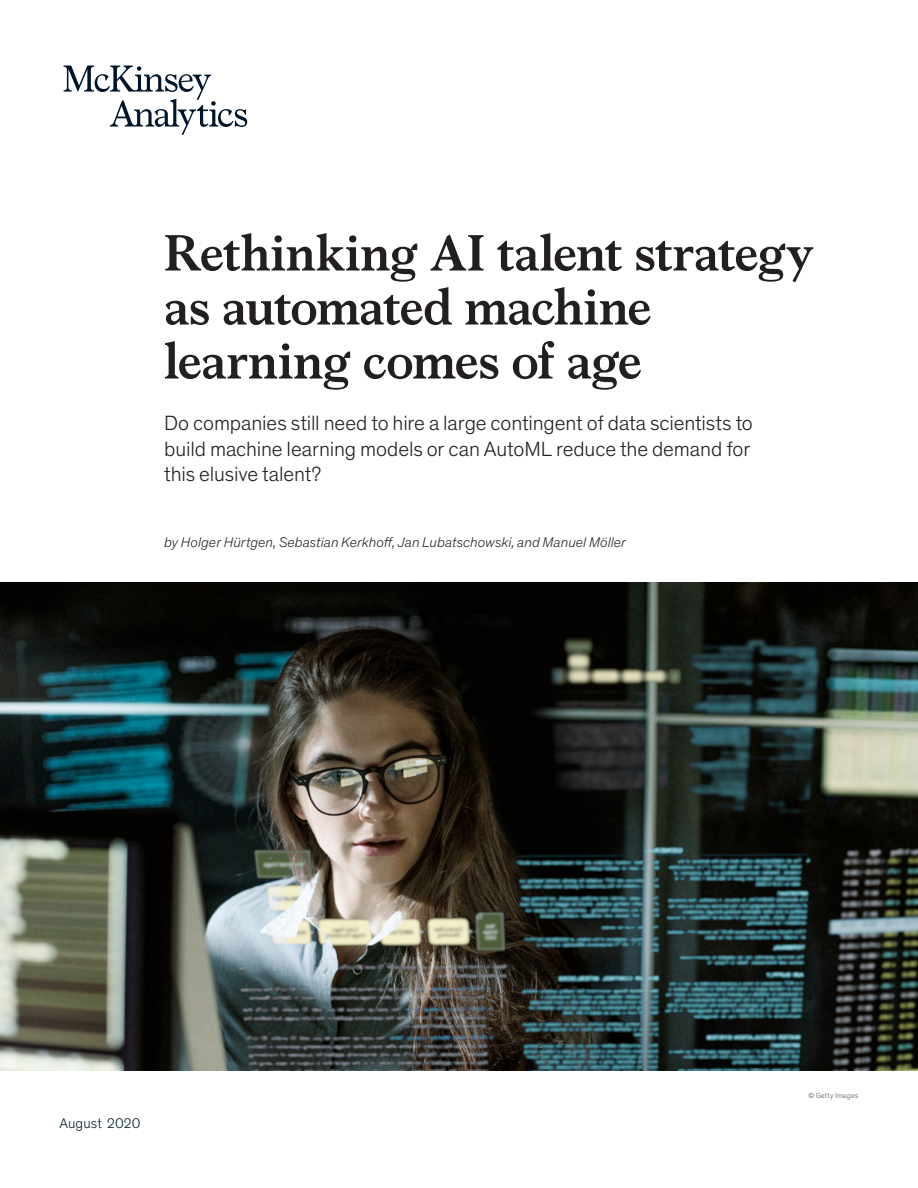
<style>
.page{position:relative;width:918px;height:1188px;background:#fff}
.page>*{position:absolute;margin:0;border:0;box-sizing:border-box;transform-origin:0 0}
.Title_of_article-dee{font:700 51px/54px "Bower";letter-spacing:-.005em;color:#231f20}
.Standfirst-Dek_McKin{font:300 21px/25.5px "Mc Kinsey Sans";letter-spacing:-.005em;color:#231f20}
.Author_byline{font:italic 300 14.25px "Mc Kinsey Sans";letter-spacing:.005em;color:#231f20}
.Cover_date_-_Deep_bl{font:300 14.25px "Mc Kinsey Sans";letter-spacing:.005em;color:#051c2c}
.Art_Photo_credit{font:300 7.5px "Mc Kinsey Sans";letter-spacing:.025em;color:#57585a}
</style>
<div class="page">
<img style="left:0;top:582px;width:918px;height:488px">
<svg style="left:64px;top:66px;width:183px;height:69px"></svg>
<p class="Title_of_article-dee" style="left:164px;top:222px;width:651px">Rethinking AI talent strategy as automated machine learning comes of age</p>
<p class="Standfirst-Dek_McKin" style="left:164px;top:409px;width:590px">Do companies still need to hire a large contingent of data scientists to build machine learning models or can AutoML reduce the demand for this elusive talent?</p>
<p class="Author_byline" style="left:164px;top:532px;width:463px">by Holger Hürtgen, Sebastian Kerkhoff, Jan Lubatschowski, and Manuel Möller</p>
<p class="Cover_date_-_Deep_bl" style="left:60px;top:1113px;width:82px">August 2020</p>
<p class="Art_Photo_credit" style="left:808px;top:1090px;width:52px">© Getty Images</p>
</div>
